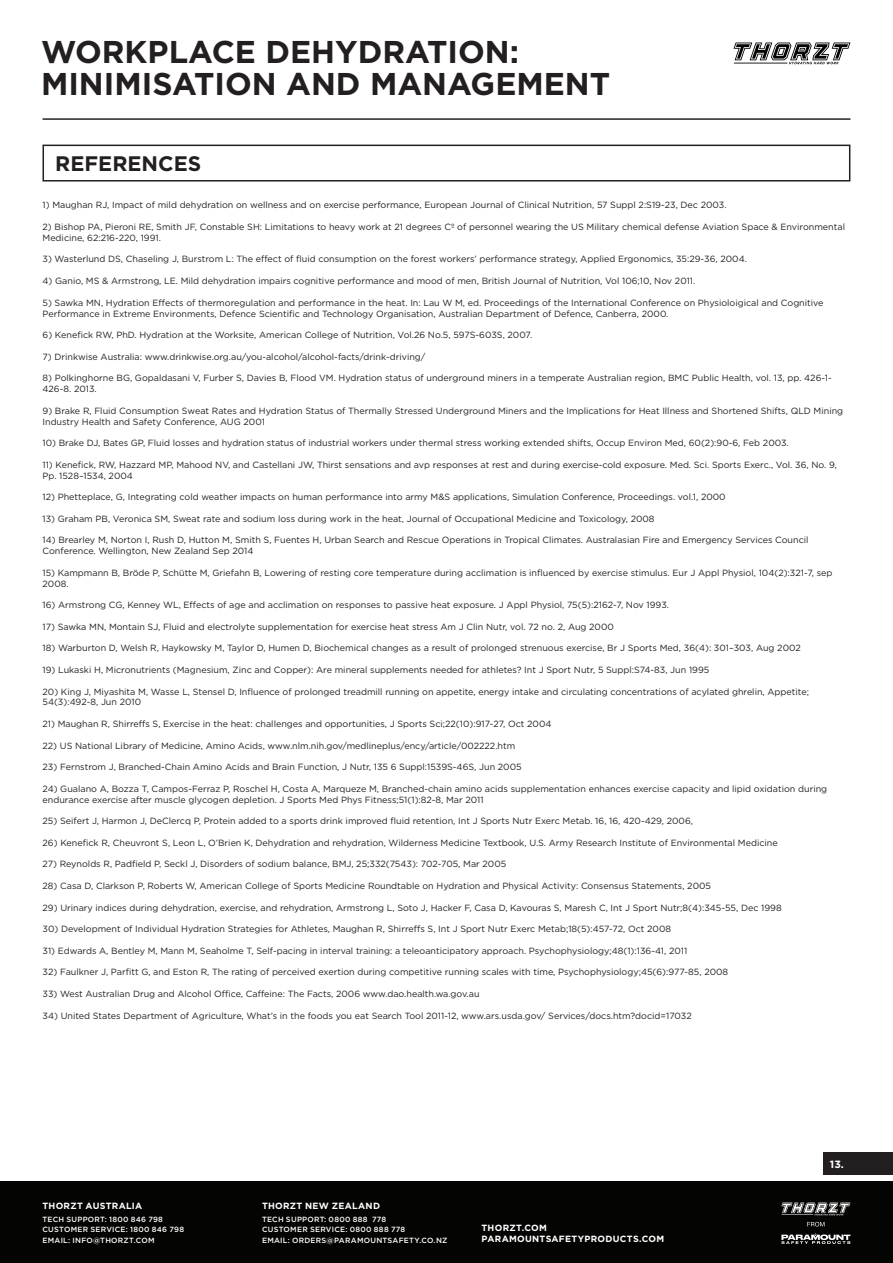
<style>
.page{position:relative;width:893px;height:1263px;background:#fff}
.page>*{position:absolute;margin:0;border:0;box-sizing:border-box;transform-origin:0 0}
.t1{font:700 31.5px/31.5px "Gotham";color:#231f20}
.t2{font:700 21px "Gotham";color:#231f20}
.t3{font:700 10.5px "Gotham";color:#fff}
.t4{font:9px/10.8px "Gotham";color:#231f20}
.t5{font:700 9px/11.2px "Gotham";letter-spacing:.03em;color:#fff}
.t6{font:500 7.5px/10.6px "Gotham";letter-spacing:.035em;color:#fff}
</style>
<div class="page">
<div style="left:0;top:1181px;width:893px;height:82px;background:#040503"></div>
<svg style="left:781px;top:1233px;width:69px;height:11px"></svg>
<svg style="left:807px;top:1222px;width:17px;height:4px"></svg>
<svg style="left:781px;top:1202px;width:69px;height:13px"></svg>
<hr style="left:781px;top:1214px;width:32px;height:1px;background:#fff">
<div style="left:824px;top:1152px;width:69px;height:23px;background:#231f20"></div>
<svg style="left:733px;top:43px;width:117px;height:21px"></svg>
<hr style="left:734px;top:63px;width:53px;height:1px;background:#040503">
<hr style="left:43px;top:118px;width:807px;height:2px;background:#231f20">
<div style="left:43px;top:145px;width:807px;height:37px;border:2px solid #231f20"></div>
<p class="t1" style="left:41px;top:36px;width:571px">WORKPLACE DEHYDRATION:<br>MINIMISATION AND MANAGEMENT</p>
<p class="t2" style="left:55px;top:149px;width:147px">REFERENCES</p>
<p class="t4" style="left:43px;top:200px;width:686px">1) Maughan RJ, Impact of mild dehydration on wellness and on exercise performance, European Journal of Clinical Nutrition, 57 Suppl 2:S19-23, Dec 2003.</p>
<p class="t4" style="left:43px;top:221px;width:804px">2) Bishop PA, Pieroni RE, Smith JF, Constable SH: Limitations to heavy work at 21 degrees Cº of personnel wearing the US Military chemical defense Aviation Space &amp; Environmental<br>Medicine, 62:216-220, 1991.</p>
<p class="t4" style="left:43px;top:254px;width:706px">3) Wasterlund DS, Chaseling J, Burstrom L: The effect of fluid consumption on the forest workers’ performance strategy, Applied Ergonomics, 35:29-36, 2004.</p>
<p class="t4" style="left:43px;top:275px;width:654px">4) Ganio, MS &amp; Armstrong, LE. Mild dehydration impairs cognitive performance and mood of men, British Journal of Nutrition, Vol 106;10, Nov 2011.</p>
<p class="t4" style="left:43px;top:297px;width:782px">5) Sawka MN, Hydration Effects of thermoregulation and performance in the heat. In: Lau W M, ed. Proceedings of the International Conference on Physioloigical and Cognitive<br>Performance in Extreme Environments, Defence Scientific and Technology Organisation, Australian Department of Defence, Canberra, 2000.</p>
<p class="t4" style="left:43px;top:329px;width:491px">6) Kenefick RW, PhD. Hydration at the Worksite, American College of Nutrition, Vol.26 No.5, 597S-603S, 2007.</p>
<p class="t4" style="left:43px;top:351px;width:384px">7) Drinkwise Australia: www.drinkwise.org.au/you-alcohol/alcohol-facts/drink-driving/</p>
<p class="t4" style="left:43px;top:372px;width:791px">8) Polkinghorne BG, Gopaldasani V, Furber S, Davies B, Flood VM. Hydration status of underground miners in a temperate Australian region, BMC Public Health, vol. 13, pp. 426-1-<br>426-8. 2013.</p>
<p class="t4" style="left:43px;top:405px;width:802px">9) Brake R, Fluid Consumption Sweat Rates and Hydration Status of Thermally Stressed Underground Miners and the Implications for Heat Illness and Shortened Shifts, QLD Mining<br>Industry Health and Safety Conference, AUG 2001</p>
<p class="t4" style="left:43px;top:437px;width:748px">10) Brake DJ, Bates GP, Fluid losses and hydration status of industrial workers under thermal stress working extended shifts, Occup Environ Med, 60(2):90-6, Feb 2003.</p>
<p class="t4" style="left:43px;top:459px;width:796px">11) Kenefick, RW, Hazzard MP, Mahood NV, and Castellani JW, Thirst sensations and avp responses at rest and during exercise-cold exposure. Med. Sci. Sports Exerc., Vol. 36, No. 9,<br>Pp. 1528–1534, 2004</p>
<p class="t4" style="left:43px;top:491px;width:685px">12) Phetteplace, G, Integrating cold weather impacts on human performance into army M&amp;S applications, Simulation Conference, Proceedings. vol.1, 2000</p>
<p class="t4" style="left:43px;top:513px;width:614px">13) Graham PB, Veronica SM, Sweat rate and sodium loss during work in the heat, Journal of Occupational Medicine and Toxicology, 2008</p>
<p class="t4" style="left:43px;top:534px;width:768px">14) Brearley M, Norton I, Rush D, Hutton M, Smith S, Fuentes H, Urban Search and Rescue Operations in Tropical Climates. Australasian Fire and Emergency Services Council<br>Conference. Wellington, New Zealand Sep 2014</p>
<p class="t4" style="left:43px;top:567px;width:791px">15) Kampmann B, Bröde P, Schütte M, Griefahn B, Lowering of resting core temperature during acclimation is influenced by exercise stimulus. Eur J Appl Physiol, 104(2):321-7, sep<br>2008.</p>
<p class="t4" style="left:43px;top:599px;width:628px">16) Armstrong CG, Kenney WL, Effects of age and acclimation on responses to passive heat exposure. J Appl Physiol, 75(5):2162-7, Nov 1993.</p>
<p class="t4" style="left:43px;top:621px;width:573px">17) Sawka MN, Montain SJ, Fluid and electrolyte supplementation for exercise heat stress Am J Clin Nutr, vol. 72 no. 2, Aug 2000</p>
<p class="t4" style="left:43px;top:642px;width:760px">18) Warburton D, Welsh R, Haykowsky M, Taylor D, Humen D, Biochemical changes as a result of prolonged strenuous exercise, Br J Sports Med, 36(4): 301–303, Aug 2002</p>
<p class="t4" style="left:43px;top:664px;width:668px">19) Lukaski H, Micronutrients (Magnesium, Zinc and Copper): Are mineral supplements needed for athletes? Int J Sport Nutr, 5 Suppl:S74-83, Jun 1995</p>
<p class="t4" style="left:43px;top:686px;width:768px">20) King J, Miyashita M, Wasse L, Stensel D, Influence of prolonged treadmill running on appetite, energy intake and circulating concentrations of acylated ghrelin, Appetite;<br>54(3):492-8, Jun 2010</p>
<p class="t4" style="left:43px;top:718px;width:510px">21) Maughan R, Shirreffs S, Exercise in the heat: challenges and opportunities, J Sports Sci;22(10):917-27, Oct 2004</p>
<p class="t4" style="left:43px;top:740px;width:474px">22) US National Library of Medicine, Amino Acids, www.nlm.nih.gov/medlineplus/ency/article/002222.htm</p>
<p class="t4" style="left:43px;top:761px;width:481px">23) Fernstrom J, Branched-Chain Amino Acids and Brain Function, J Nutr, 135 6 Suppl:1539S-46S, Jun 2005</p>
<p class="t4" style="left:43px;top:783px;width:786px">24) Gualano A, Bozza T, Campos-Ferraz P, Roschel H, Costa A, Marqueze M, Branched-chain amino acids supplementation enhances exercise capacity and lipid oxidation during endurance exercise after muscle glycogen depletion. J Sports Med Phys Fitness;51(1):82-8, Mar 2011</p>
<p class="t4" style="left:43px;top:815px;width:652px">25) Seifert J, Harmon J, DeClercq P, Protein added to a sports drink improved fluid retention, Int J Sports Nutr Exerc Metab. 16, 16, 420-429, 2006,</p>
<p class="t4" style="left:43px;top:837px;width:737px">26) Kenefick R, Cheuvront S, Leon L, O’Brien K, Dehydration and rehydration, Wilderness Medicine Textbook, U.S. Army Research Institute of Environmental Medicine</p>
<p class="t4" style="left:43px;top:858px;width:465px">27) Reynolds R, Padfield P, Seckl J, Disorders of sodium balance, BMJ, 25;332(7543): 702-705, Mar 2005</p>
<p class="t4" style="left:43px;top:880px;width:670px">28) Casa D, Clarkson P, Roberts W, American College of Sports Medicine Roundtable on Hydration and Physical Activity: Consensus Statements, 2005</p>
<p class="t4" style="left:43px;top:902px;width:741px">29) Urinary indices during dehydration, exercise, and rehydration, Armstrong L, Soto J, Hacker F, Casa D, Kavouras S, Maresh C, Int J Sport Nutr;8(4):345-55, Dec 1998</p>
<p class="t4" style="left:43px;top:923px;width:630px">30) Development of Individual Hydration Strategies for Athletes, Maughan R, Shirreffs S, Int J Sport Nutr Exerc Metab;18(5):457-72, Oct 2008</p>
<p class="t4" style="left:43px;top:945px;width:646px">31) Edwards A, Bentley M, Mann M, Seaholme T, Self-pacing in interval training: a teleoanticipatory approach. Psychophysiology;48(1):136-41, 2011</p>
<p class="t4" style="left:43px;top:966px;width:687px">32) Faulkner J, Parfitt G, and Eston R, The rating of perceived exertion during competitive running scales with time, Psychophysiology;45(6):977-85, 2008</p>
<p class="t4" style="left:43px;top:988px;width:438px">33) West Australian Drug and Alcohol Office, Caffeine: The Facts, 2006 www.dao.health.wa.gov.au</p>
<p class="t4" style="left:43px;top:1010px;width:651px">34) United States Department of Agriculture, What’s in the foods you eat Search Tool 2011-12, www.ars.usda.gov/ Services/docs.htm?docid=17032</p>
<p class="t5" style="left:43px;top:1200px;width:101px">THORZT AUSTRALIA</p>
<p class="t6" style="left:43px;top:1213px;width:143px">TECH SUPPORT: 1800 846 798<br>CUSTOMER SERVICE: 1800 846 798<br>EMAIL: INFO@THORZT.COM</p>
<p class="t5" style="left:262px;top:1200px;width:119px">THORZT NEW ZEALAND</p>
<p class="t6" style="left:262px;top:1213px;width:187px">TECH SUPPORT: 0800 888 778<br>CUSTOMER SERVICE: 0800 888 778<br>EMAIL: ORDERS@PARAMOUNTSAFETY.CO.NZ</p>
<p class="t5" style="left:482px;top:1222px;width:184px">THORZT.COM<br>PARAMOUNTSAFETYPRODUCTS.COM</p>
<p class="t3" style="left:830px;top:1157px;width:15px">13.</p>
</div>
